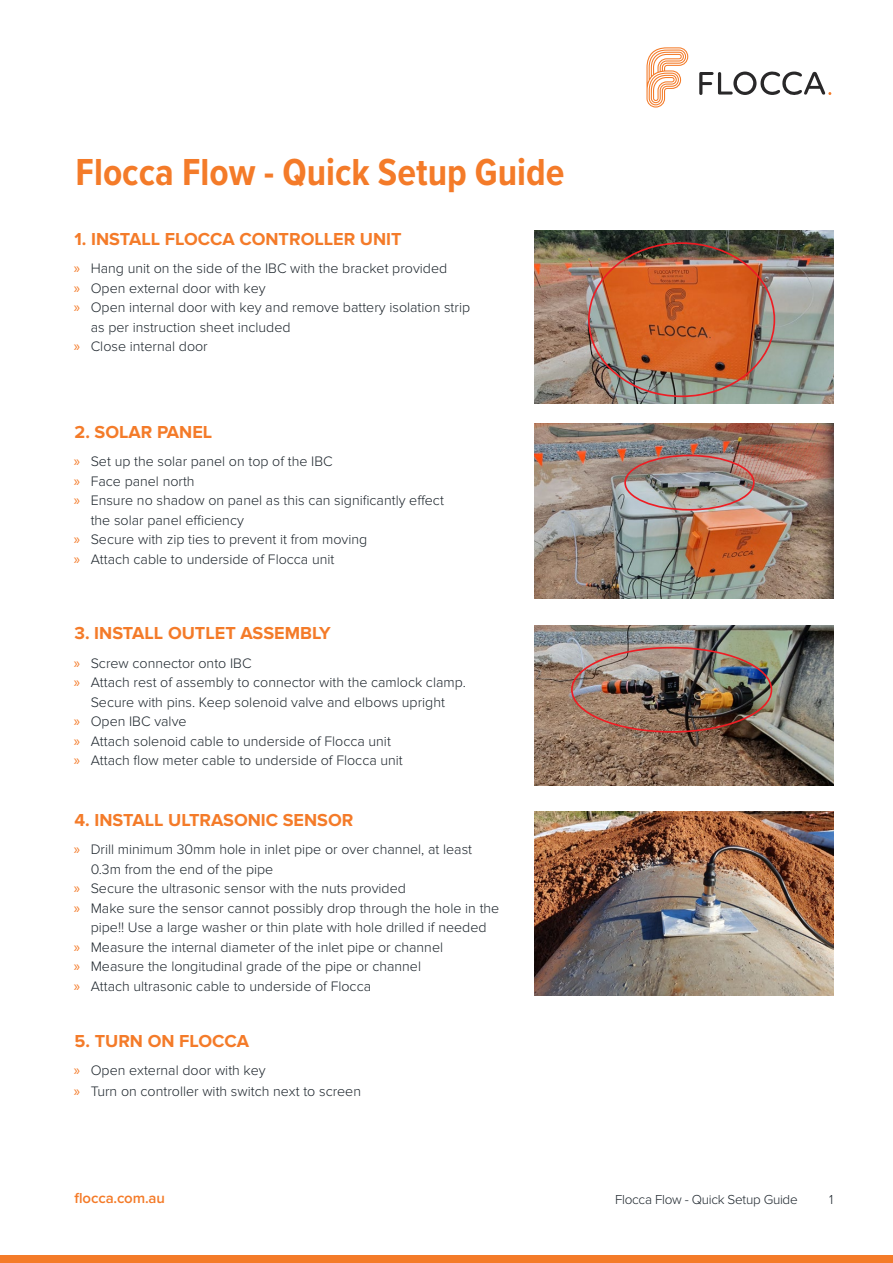
<style>
.page{position:relative;width:893px;height:1263px;background:#fff}
.page>*{position:absolute;margin:0;border:0;box-sizing:border-box;transform-origin:0 0}
.t1{font:700 39px "Proxima Nova Cond";color:#f47b29}
.t2{font:700 18px "Proxima Nova";color:#f47b29}
.t3{font:600 15px "Proxima Nova";letter-spacing:-.01em;color:#f47b29}
.t4{font:300 14.25px/21px "Proxima Nova";color:#1d252c}
.t5{font:300 13.5px "Proxima Nova";letter-spacing:-.02em;color:#1d252c}
.s1{font-family:"Myriad Pro";font-weight:400;font-size:15px;color:#f47b29}
</style>
<div class="page">
<svg style="left:699px;top:71px;width:132px;height:24px"></svg>
<svg style="left:646px;top:47px;width:42px;height:61px"></svg>
<img style="left:535px;top:231px;width:298px;height:173px">
<img style="left:535px;top:424px;width:298px;height:175px">
<div style="left:624px;top:455px;width:131px;height:56px;border:2px solid #ed1d24;border-radius:50%"></div>
<img style="left:535px;top:625px;width:298px;height:160px">
<div style="left:571px;top:647px;width:201px;height:86px;border:2px solid #ed1d24;border-radius:50%"></div>
<img style="left:535px;top:812px;width:298px;height:184px">
<div style="left:0;top:1255px;width:893px;height:8px;background:#f47b29"></div>
<h1 class="t1" style="left:76px;top:143px;width:490px">Flocca Flow - Quick Setup Guide</h1>
<p class="t2" style="left:75px;top:229px;width:329px">1. INSTALL FLOCCA CONTROLLER UNIT</p>
<p class="t4" style="left:74px;top:258px;width:375px"><span class="s1">»</span> Hang unit on the side of the IBC with the bracket provided</p>
<p class="t4" style="left:74px;top:278px;width:194px"><span class="s1">»</span> Open external door with key</p>
<p class="t4" style="left:74px;top:297px;width:398px"><span class="s1">»</span> Open internal door with key and remove battery isolation strip</p>
<p class="t4" style="left:91px;top:317px;width:201px">as per instruction sheet included</p>
<p class="t4" style="left:74px;top:336px;width:136px"><span class="s1">»</span> Close internal door</p>
<p class="t2" style="left:75px;top:422px;width:139px">2. SOLAR PANEL</p>
<p class="t4" style="left:74px;top:451px;width:261px"><span class="s1">»</span> Set up the solar panel on top of the IBC</p>
<p class="t4" style="left:74px;top:471px;width:122px"><span class="s1">»</span> Face panel north</p>
<p class="t4" style="left:74px;top:490px;width:372px"><span class="s1">»</span> Ensure no shadow on panel as this can significantly effect</p>
<p class="t4" style="left:91px;top:510px;width:155px">the solar panel efficiency</p>
<p class="t4" style="left:74px;top:529px;width:295px"><span class="s1">»</span> Secure with zip ties to prevent it from moving</p>
<p class="t4" style="left:74px;top:549px;width:262px"><span class="s1">»</span> Attach cable to underside of Flocca unit</p>
<p class="t2" style="left:75px;top:623px;width:258px">3. INSTALL OUTLET ASSEMBLY</p>
<p class="t4" style="left:74px;top:653px;width:179px"><span class="s1">»</span> Screw connector onto IBC</p>
<p class="t4" style="left:74px;top:672px;width:394px"><span class="s1">»</span> Attach rest of assembly to connector with the camlock clamp.</p>
<p class="t4" style="left:91px;top:692px;width:356px">Secure with pins. Keep solenoid valve and elbows upright</p>
<p class="t4" style="left:74px;top:711px;width:114px"><span class="s1">»</span> Open IBC valve</p>
<p class="t4" style="left:74px;top:731px;width:319px"><span class="s1">»</span> Attach solenoid cable to underside of Flocca unit</p>
<p class="t4" style="left:74px;top:750px;width:331px"><span class="s1">»</span> Attach flow meter cable to underside of Flocca unit</p>
<p class="t2" style="left:75px;top:810px;width:280px">4. INSTALL ULTRASONIC SENSOR</p>
<p class="t4" style="left:74px;top:839px;width:400px"><span class="s1">»</span> Drill minimum 30mm hole in inlet pipe or over channel, at least</p>
<p class="t4" style="left:91px;top:859px;width:184px">0.3m from the end of the pipe</p>
<p class="t4" style="left:74px;top:878px;width:334px"><span class="s1">»</span> Secure the ultrasonic sensor with the nuts provided</p>
<p class="t4" style="left:74px;top:898px;width:427px"><span class="s1">»</span> Make sure the sensor cannot possibly drop through the hole in the</p>
<p class="t4" style="left:91px;top:917px;width:397px">pipe!! Use a large washer or thin plate with hole drilled if needed</p>
<p class="t4" style="left:74px;top:937px;width:371px"><span class="s1">»</span> Measure the internal diameter of the inlet pipe or channel</p>
<p class="t4" style="left:74px;top:956px;width:349px"><span class="s1">»</span> Measure the longitudinal grade of the pipe or channel</p>
<p class="t4" style="left:74px;top:976px;width:299px"><span class="s1">»</span> Attach ultrasonic cable to underside of Flocca</p>
<p class="t2" style="left:75px;top:1030px;width:176px">5. TURN ON FLOCCA</p>
<p class="t4" style="left:74px;top:1060px;width:289px"><span class="s1">»</span> Open external door with key<br><span class="s1">»</span> Turn on controller with switch next to screen</p>
<p class="t3" style="left:75px;top:1190px;width:92px">flocca.com.au</p>
<p class="t5" style="left:829px;top:1192px;width:6px">1</p>
<p class="t5" style="left:615px;top:1192px;width:184px">Flocca Flow - Quick Setup Guide</p>
</div>
